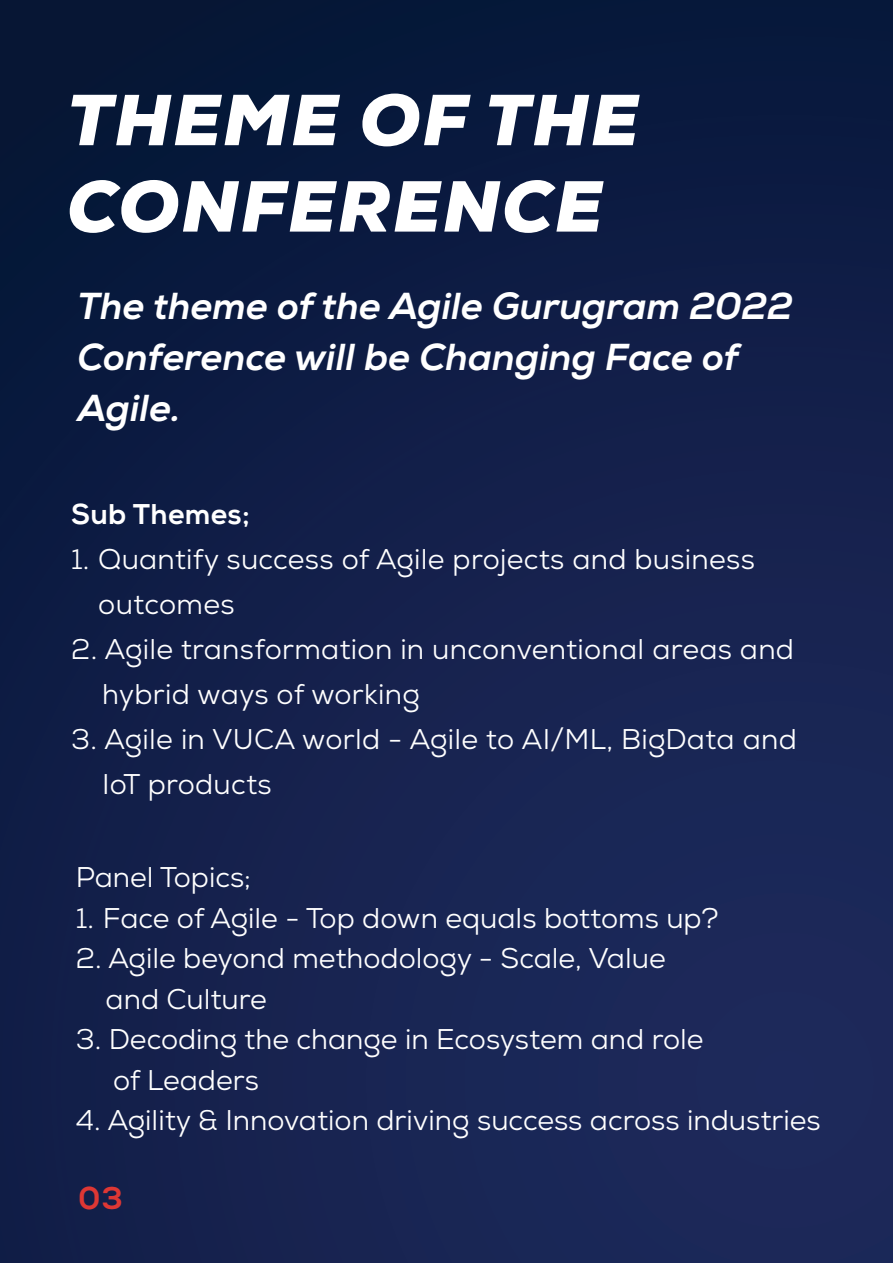
<style>
.page{position:relative;width:893px;height:1263px;background:#fff}
.page>*{position:absolute;margin:0;border:0;box-sizing:border-box;transform-origin:0 0}
.t1{font:italic 900 72px/86.4px "Nexa";letter-spacing:.025em;color:#fff}
.t2{font:italic 800 37.5px/51px "Nexa";color:#fff}
.t3{font:800 31.5px "Nexa";color:#de3734}
.t4{font:28.5px/45px "Nexa";color:#fff}
.t5{font:800 28.5px "Nexa";letter-spacing:.01em;color:#fff}
</style>
<div class="page">
<div style="left:0;top:0;width:893px;height:1263px;background:linear-gradient(to bottom,#08183b,#1d2859)"></div>
<h1 class="t1" style="left:67px;top:77px;width:573px">THEME OF THE<br>CONFERENCE</h1>
<h2 class="t2" style="left:77px;top:281px;width:717px">The theme of the Agile Gurugram 2022<br>Conference will be Changing Face of<br>Agile.</h2>
<p class="t5" style="left:71px;top:497px;width:180px">Sub Themes;</p>
<p class="t4" style="left:98px;top:537px;width:658px;text-indent:-27px">1. Quantify success of Agile projects and business outcomes</p>
<p class="t4" style="left:102px;top:627px;width:693px;text-indent:-31px">2. Agile transformation in unconventional areas and hybrid ways of working</p>
<p class="t4" style="left:102px;top:717px;width:696px;text-indent:-31px">3. Agile in VUCA world - Agile to AI/ML, BigData and<br>IoT products</p>
<p class="t4" style="left:76px;top:855px;width:177px">Panel Topics;</p>
<p class="t4" style="left:76px;top:895px;width:644px">1. Face of Agile - Top down equals bottoms up?</p>
<p class="t4" style="left:106px;top:938px;width:562px;line-height:40.5px;text-indent:-30px">2. Agile beyond methodology - Scale, Value and Culture</p>
<p class="t4" style="left:113px;top:1019px;width:592px;line-height:40.5px;text-indent:-37px">3. Decoding the change in Ecosystem and role of Leaders</p>
<p class="t4" style="left:76px;top:1098px;width:746px">4. Agility &amp; Innovation driving success across industries</p>
<p class="t3" style="left:78px;top:1178px;width:46px">03</p>
</div>
